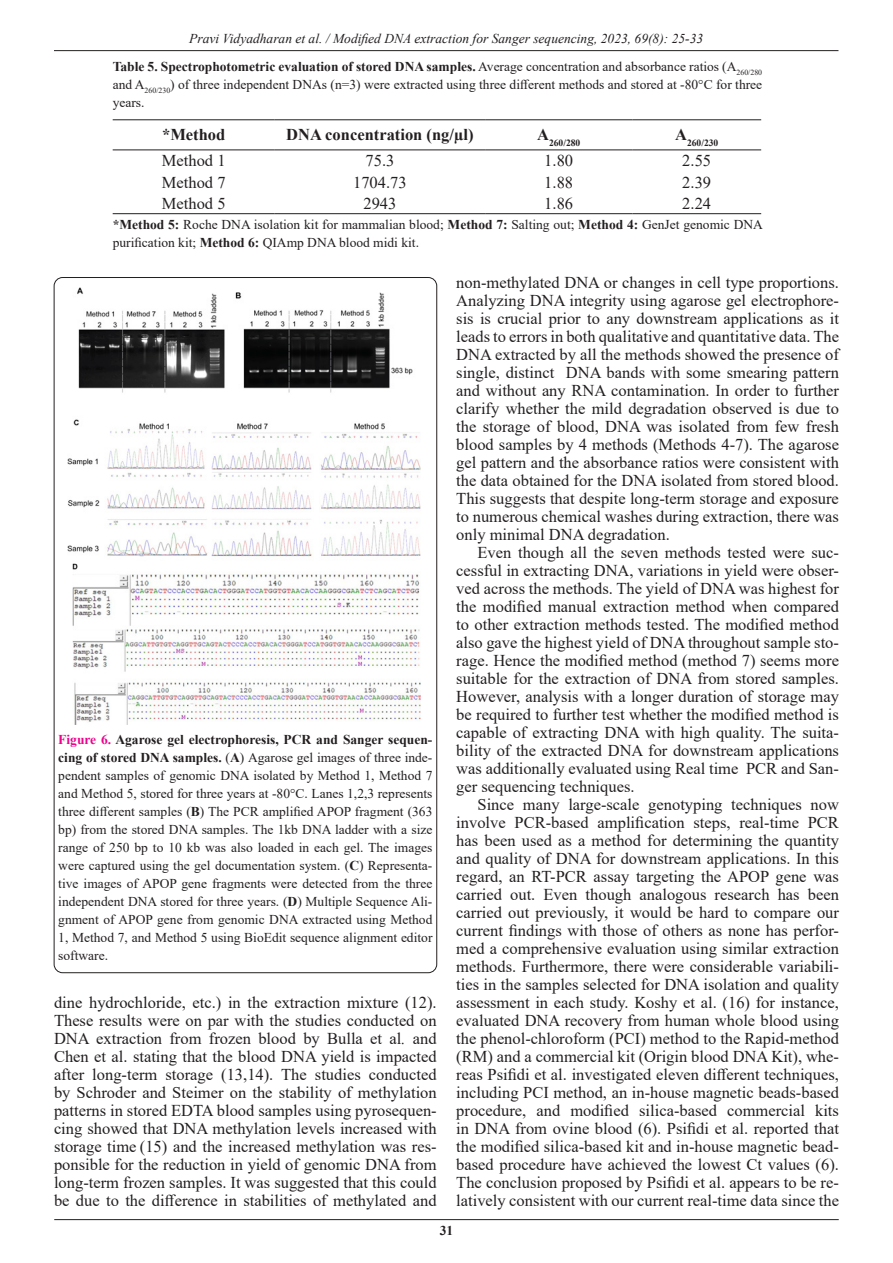
<style>
.page{position:relative;width:893px;height:1263px;background:#fff}
.page>*{position:absolute;margin:0;border:0;box-sizing:border-box;transform-origin:0 0}
.t1{font:16.5px/18px "Times New Roman";color:#231f20;text-align:justify}
.t2{font:700 16.5px "Times New Roman";color:#231f20}
.t3{font:13.5px/18px "Times New Roman";color:#231f20;text-align:justify}
.t4{font:italic 13.5px "Times New Roman";color:#231f20}
.t5{font:700 13.5px "Times New Roman";color:#231f20}
.t6{font:700 9.6px "Times New Roman";color:#231f20}
.s1{font-weight:700}
.s2{font-weight:700;color:#ed028c}
.s3{font-style:italic}
</style>
<div class="page">
<hr style="left:54px;top:50px;width:784px;height:1px;background:#231f20">
<hr style="left:54px;top:1219px;width:785px;height:1px;background:#231f20">
<img style="left:67px;top:287px;width:354px;height:437px">
<hr style="left:113px;top:119px;width:162px;height:1px;background:#231f20">
<hr style="left:275px;top:119px;width:210px;height:1px;background:#231f20">
<hr style="left:485px;top:119px;width:147px;height:1px;background:#231f20">
<hr style="left:632px;top:119px;width:129px;height:1px;background:#231f20">
<hr style="left:113px;top:150px;width:162px;height:1px;background:#231f20">
<hr style="left:275px;top:150px;width:210px;height:1px;background:#231f20">
<hr style="left:485px;top:150px;width:147px;height:1px;background:#231f20">
<hr style="left:632px;top:150px;width:129px;height:1px;background:#231f20">
<hr style="left:113px;top:213px;width:162px;height:1px;background:#231f20">
<hr style="left:275px;top:213px;width:210px;height:1px;background:#231f20">
<hr style="left:485px;top:213px;width:147px;height:1px;background:#231f20">
<hr style="left:632px;top:213px;width:129px;height:1px;background:#231f20">
<p class="t4" style="left:189px;top:29px;width:515px">Pravi Vidyadharan et al. / Modified DNA extraction for Sanger sequencing, 2023, 69(8): 25-33</p>
<p class="t3" style="left:113px;top:57px;width:651px"><span class="s1">Table 5. Spectrophotometric evaluation of stored DNA samples.</span> Average concentration and absorbance ratios (A<sub>260/280 </sub>and A<sub>260/230</sub>) of three independent DNAs (n=3) were extracted using three different methods and stored at -80°C for three years.</p>
<p class="t2" style="left:162px;top:123px;width:65px">*Method</p>
<p class="t2" style="left:286px;top:123px;width:189px">DNA concentration (ng/µl)</p>
<p class="t6" style="left:537px;top:136px;width:45px"><sup>A</sup>260/280</p>
<p class="t6" style="left:675px;top:136px;width:45px"><sup>A</sup>260/230</p>
<p class="t1" style="left:162px;top:151px;width:65px">Method 1</p>
<p class="t1" style="left:366px;top:151px;width:30px">75.3</p>
<p class="t1" style="left:544px;top:151px;width:30px">1.80</p>
<p class="t1" style="left:682px;top:151px;width:30px">2.55</p>
<p class="t1" style="left:162px;top:172px;width:65px">Method 7</p>
<p class="t1" style="left:353px;top:172px;width:55px">1704.73</p>
<p class="t1" style="left:544px;top:172px;width:30px">1.88</p>
<p class="t1" style="left:682px;top:172px;width:30px">2.39</p>
<p class="t1" style="left:162px;top:194px;width:65px">Method 5</p>
<p class="t1" style="left:363px;top:194px;width:34px">2943</p>
<p class="t1" style="left:544px;top:194px;width:30px">1.86</p>
<p class="t1" style="left:682px;top:194px;width:30px">2.24</p>
<p class="t3" style="left:113px;top:215px;width:652px"><span class="s1">*Method 5:</span> Roche DNA isolation kit for mammalian blood; <span class="s1">Method 7:</span> Salting out; <span class="s1">Method 4:</span> GenJet genomic DNA purification kit; <span class="s1">Method 6:</span> QIAmp DNA blood midi kit.</p>
<p class="t3" style="left:58px;top:730px;width:376px"><span class="s2">Figure 6.</span> <span class="s1">Agarose gel electrophoresis, PCR and Sanger sequen&shy;cing of stored DNA samples.</span> (<span class="s1">A</span>) Agarose gel images of three inde&shy;pendent samples of genomic DNA isolated by Method 1, Method 7 and Method 5, stored for three years at -80°C. Lanes 1,2,3 represents three different samples (<span class="s1">B</span>) The PCR amplified APOP fragment (363 bp) from the stored DNA samples. The 1kb DNA ladder with a size range of 250 bp to 10 kb was also loaded in each gel. The images were captured using the gel documentation system. (<span class="s1">C</span>) Representa&shy;tive images of APOP gene fragments were detected from the three independent DNA stored for three years. (<span class="s1">D</span>) Multiple Sequence Ali&shy;gnment of APOP gene from genomic DNA extracted using Method 1, Method 7, and Method 5 using BioEdit sequence alignment editor software.</p>
<p class="t1" style="left:54px;top:993px;width:384px">dine hydrochloride, etc.) in the extraction mixture (12).<br>These results were on par with the studies conducted on DNA extraction from frozen blood by Bulla et al<span class="s3">.</span> and Chen et al. stating that the blood DNA yield is impacted after long-term storage (13,14). The studies conducted by Schroder and Steimer on the stability of methylation patterns in stored EDTA blood samples using pyrosequen&shy;cing showed that DNA methylation levels increased with storage time (15) and the increased methylation was res&shy;ponsible for the reduction in yield of genomic DNA from long-term frozen samples. It was suggested that this could be due to the difference in stabilities of methylated and</p>
<p class="t1" style="left:456px;top:273px;width:384px">non-methylated DNA or changes in cell type proportions.<br>Analyzing DNA integrity using agarose gel electrophore&shy;sis is crucial prior to any downstream applications as it leads to errors in both qualitative and quantitative data. The DNA extracted by all the methods showed the presence of single, distinct DNA bands with some smearing pattern and without any RNA contamination. In order to further clarify whether the mild degradation observed is due to the storage of blood, DNA was isolated from few fresh blood samples by 4 methods (Methods 4-7). The agarose gel pattern and the absorbance ratios were consistent with the data obtained for the DNA isolated from stored blood.<br>This suggests that despite long-term storage and exposure to numerous chemical washes during extraction, there was only minimal DNA degradation.</p>
<p class="t1" style="left:456px;top:543px;width:384px;text-indent:21px">Even though all the seven methods tested were suc&shy;cessful in extracting DNA, variations in yield were obser&shy;ved across the methods. The yield of DNA was highest for the modified manual extraction method when compared to other extraction methods tested. The modified method also gave the highest yield of DNA throughout sample sto&shy;rage. Hence the modified method (method 7) seems more suitable for the extraction of DNA from stored samples.<br>However, analysis with a longer duration of storage may be required to further test whether the modified method is capable of extracting DNA with high quality. The suita&shy;bility of the extracted DNA for downstream applications was additionally evaluated using Real time PCR and San&shy;ger sequencing techniques.</p>
<p class="t1" style="left:456px;top:795px;width:384px;text-indent:21px">Since many large-scale genotyping techniques now involve PCR-based amplification steps, real-time PCR has been used as a method for determining the quantity and quality of DNA for downstream applications. In this regard, an RT-PCR assay targeting the APOP gene was carried out. Even though analogous research has been carried out previously, it would be hard to compare our current findings with those of others as none has perfor&shy;med a comprehensive evaluation using similar extraction methods. Furthermore, there were considerable variabili&shy;ties in the samples selected for DNA isolation and quality assessment in each study. Koshy et al. (16) for instance, evaluated DNA recovery from human whole blood using the phenol-chloroform (PCI) method to the Rapid-method (RM) and a commercial kit (Origin blood DNA Kit), whe&shy;reas Psifidi et al. investigated eleven different techniques, including PCI method, an in-house magnetic beads-based procedure, and modified silica-based commercial kits in DNA from ovine blood (6). Psifidi et al. reported that the modified silica-based kit and in-house magnetic bead&shy;based procedure have achieved the lowest Ct values (6).<br>The conclusion proposed by Psifidi et al. appears to be re&shy;latively consistent with our current real-time data since the</p>
<p class="t5" style="left:440px;top:1220px;width:15px">31</p>
</div>
